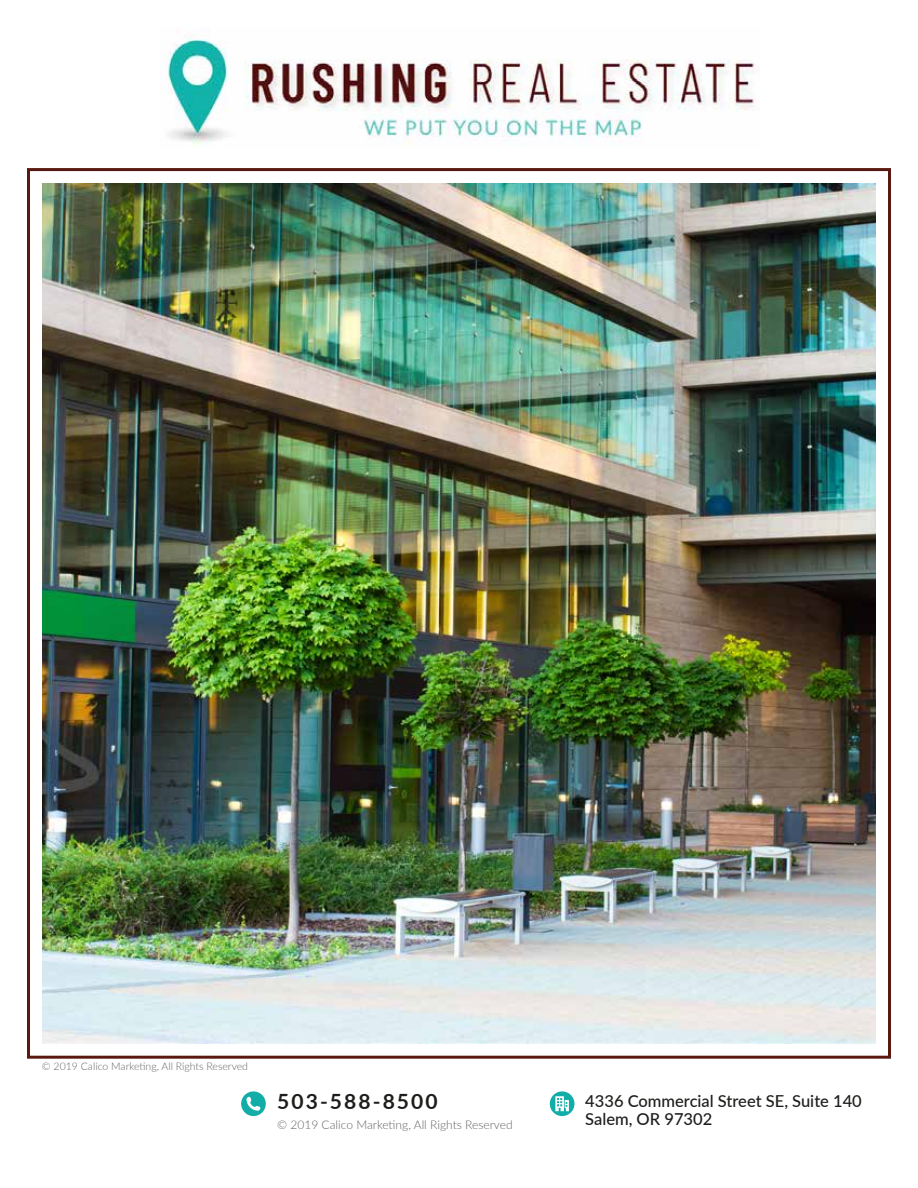
<style>
.page{position:relative;width:918px;height:1188px;background:#fff}
.page>*{position:absolute;margin:0;border:0;box-sizing:border-box;transform-origin:0 0}
.t1{font:700 21px "Lato";letter-spacing:.1em;color:#1d1d1b}
.t2{font:500 16.5px "Lato";color:#1d1d1b}
.t3{font:300 12px "Lato";color:#646363}
.t4{font:300 10.5px "Lato";color:#646363}
</style>
<div class="page">
<img style="left:42px;top:184px;width:834px;height:860px">
<img style="left:167px;top:30px;width:588px;height:115px">
<svg style="left:241px;top:1091px;width:25px;height:25px"></svg>
<div style="left:550px;top:1091px;width:24px;height:25px;background:#13ada8;border-radius:50%"></div>
<svg style="left:555px;top:1096px;width:14px;height:15px"></svg>
<p class="t4" style="left:42px;top:1059px;width:208px">© 2019 Calico Marketing, All Rights Reserved</p>
<p class="t1" style="left:277px;top:1085px;width:162px">503-588-8500</p>
<p class="t2" style="left:585px;top:1089px;width:278px">4336 Commercial Street SE, Suite 140</p>
<p class="t3" style="left:277px;top:1116px;width:237px">© 2019 Calico Marketing, All Rights Reserved</p>
<p class="t2" style="left:585px;top:1107px;width:128px">Salem, OR 97302</p>
</div>
